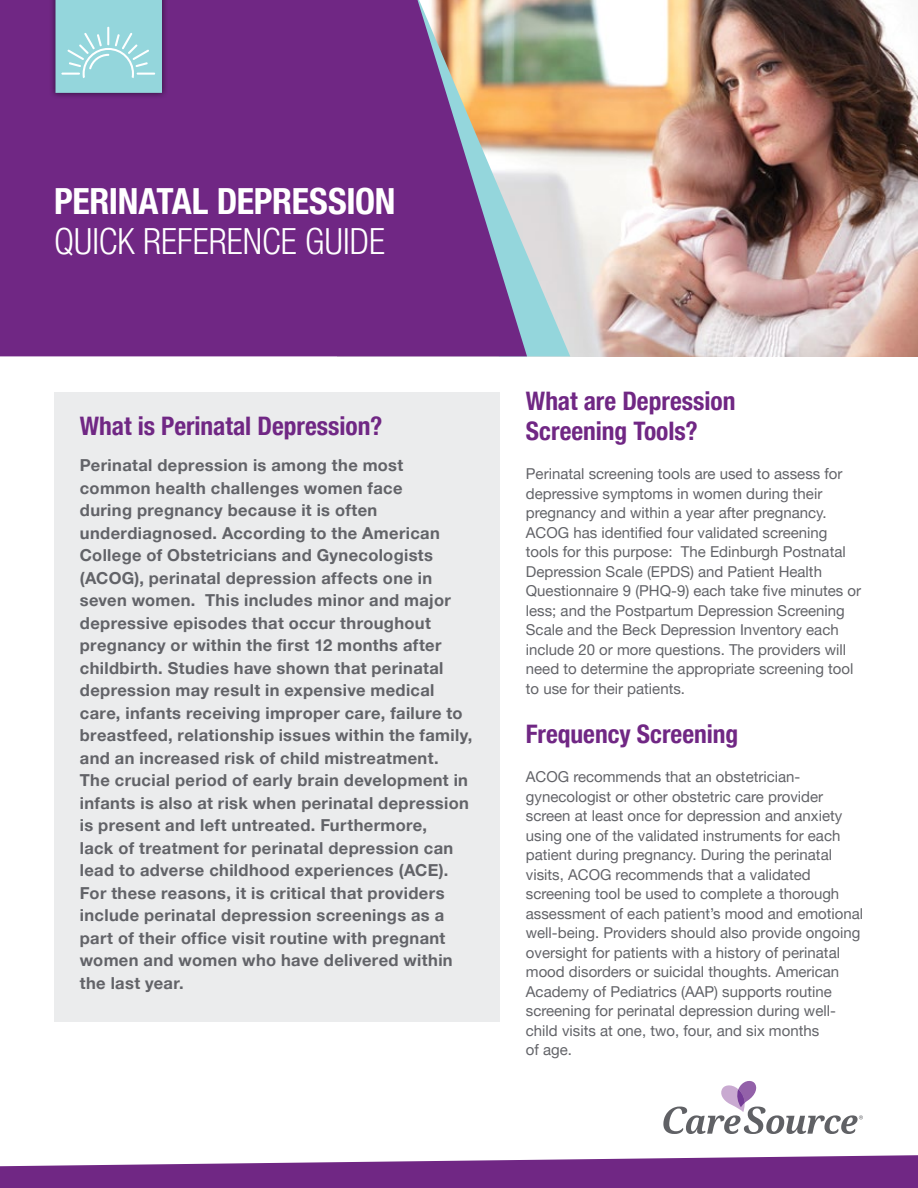
<style>
.page{position:relative;width:918px;height:1188px;background:#fff}
.page>*{position:absolute;margin:0;border:0;box-sizing:border-box;transform-origin:0 0}
.t1{font:700 condensed 36px "Helvetica Neue LT Pro";letter-spacing:-.01em;color:#fff}
.t2{font:300 condensed 36px "Helvetica Neue LT Pro";color:#fff}
.t3{font:700 condensed 25.5px/30px "Helvetica Neue LT Pro";color:#702784}
.t4{font:700 16.5px/22.5px "Helvetica Neue LT Pro";letter-spacing:.02em;color:#626368}
.t5{font:15px/19.5px "Helvetica Neue LT Pro";color:#626368}
</style>
<div class="page">
<img style="left:570px;top:0;width:348px;height:356px">
<svg style="left:527px;top:0;width:43px;height:356px;background:#c1c2b0"></svg>
<svg style="left:0;top:0;width:527px;height:356px;background:#793888"></svg>
<div style="left:50px;top:0;width:118px;height:99px;background:#000;opacity:.5"></div>
<svg style="left:55px;top:0;width:107px;height:93px;background:#9ad7dd"></svg>
<div style="left:54px;top:392px;width:446px;height:630px;background:#ebeced"></div>
<svg style="left:663px;top:1081px;width:200px;height:53px"></svg>
<svg style="left:0;top:1155px;width:918px;height:33px"></svg>
<h1 class="t1" style="left:54px;top:179px;width:343px">PERINATAL DEPRESSION</h1>
<h1 class="t2" style="left:54px;top:220px;width:332px">QUICK REFERENCE GUIDE</h1>
<h2 class="t3" style="left:80px;top:411px;width:304px">What is Perinatal Depression?</h2>
<p class="t4" style="left:80px;top:454px;width:394px">Perinatal depression is among the most common health challenges women face<br>during pregnancy because it is often underdiagnosed. According to the American College of Obstetricians and Gynecologists (ACOG), perinatal depression affects one in seven women. This includes minor and major depressive episodes that occur throughout pregnancy or within the first 12 months after childbirth. Studies have shown that perinatal depression may result in expensive medical care, infants receiving improper care, failure to breastfeed, relationship issues within the family, and an increased risk of child mistreatment.<br>The crucial period of early brain development in infants is also at risk when perinatal depression is present and left untreated. Furthermore,<br>lack of treatment for perinatal depression can lead to adverse childhood experiences (ACE).<br>For these reasons, it is critical that providers include perinatal depression screenings as a part of their office visit routine with pregnant women and women who have delivered within the last year.</p>
<h2 class="t3" style="left:526px;top:386px;width:211px">What are Depression<br>Screening Tools?</h2>
<p class="t5" style="left:526px;top:464px;width:337px">Perinatal screening tools are used to assess for depressive symptoms in women during their pregnancy and within a year after pregnancy.<br>ACOG has identified four validated screening tools for this purpose: The Edinburgh Postnatal Depression Scale (EPDS) and Patient Health Questionnaire 9 (PHQ-9) each take five minutes or less; and the Postpartum Depression Screening Scale and the Beck Depression Inventory each include 20 or more questions. The providers will need to determine the appropriate screening tool to use for their patients.</p>
<h2 class="t3" style="left:526px;top:719px;width:214px">Frequency Screening</h2>
<p class="t5" style="left:526px;top:767px;width:339px">ACOG recommends that an obstetrician&shy;gynecologist or other obstetric care provider screen at least once for depression and anxiety using one of the validated instruments for each patient during pregnancy. During the perinatal visits, ACOG recommends that a validated screening tool be used to complete a thorough assessment of each patient’s mood and emotional well-being. Providers should also provide ongoing oversight for patients with a history of perinatal mood disorders or suicidal thoughts. American Academy of Pediatrics (AAP) supports routine screening for perinatal depression during well&shy;child visits at one, two, four, and six months<br>of age.</p>
</div>
